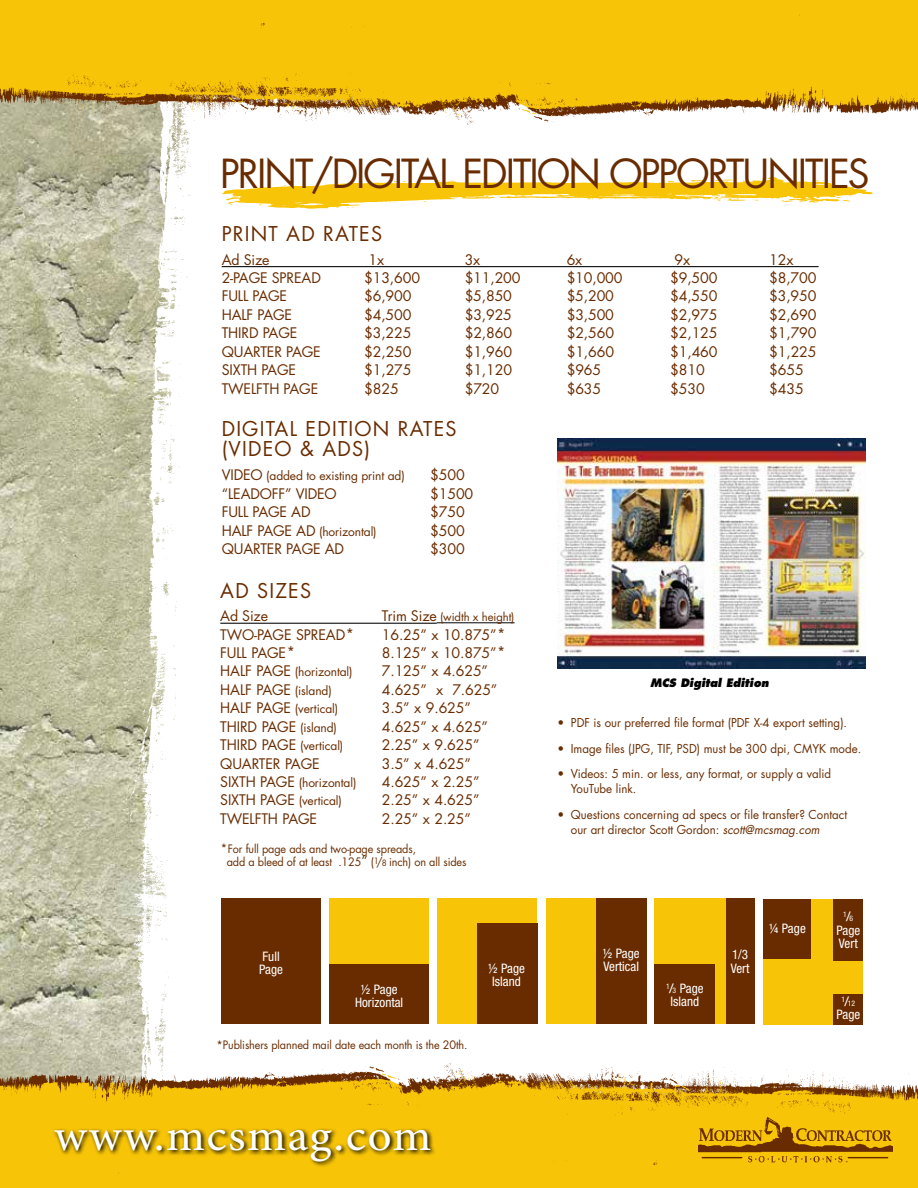
<style>
.page{position:relative;width:918px;height:1188px;background:#fff}
.page>*{position:absolute;margin:0;border:0;box-sizing:border-box;transform-origin:0 0}
.t1{font:45px "Minion Pro";letter-spacing:.03em;color:#fff;scale:1.06 1}
.t2{font:39px "Futura";letter-spacing:-.05em;color:#692c00}
.t3{font:19.8px/19.8px "Futura";letter-spacing:.06em;color:#692c00}
.t4{font:14.1px "Futura";letter-spacing:-.01em;color:#692c00}
.t5{font:condensed 13.05px/13px "Helvetica Neue";color:#fff}
.t6{font:condensed 13.05px/13px "Helvetica Neue";color:#fff;text-align:center;scale:1.25 1}
.t7{font:12px/15px "Futura";color:#692c00;scale:.96 1}
.t8{font:12px "Futura";color:#692c00}
.t9{font:11.4px/13.5px "Futura";letter-spacing:-.01em;color:#692c00;scale:.96 1}
.t10{font:11.4px "Futura";letter-spacing:-.01em;color:#692c00}
.t11{font:italic 800 11.4px "Futura";letter-spacing:-.01em;color:#000;scale:.96 1}
.t12{font:condensed 7.65px "Helvetica Neue";color:#fff}
.s1{font-size:14.1px}
.s2{font-weight:700}
.s3{font-size:12px}
.s4{font-size:8.55px}
.s5{font-style:italic}
.s6{font-size:7.65px}
.s7{font-size:13.05px}
</style>
<div class="page">
<img style="left:222px;top:177px;width:651px;height:32px">
<img style="left:0;top:135px;width:109px;height:918px">
<img style="left:109px;top:135px;width:82px;height:918px">
<hr style="left:220px;top:623px;width:217px;height:1px;background:#000">
<hr style="left:437px;top:622px;width:78px;height:1px;background:#000">
<hr style="left:222px;top:266px;width:597px;height:1px;background:#000">
<div style="left:221px;top:899px;width:100px;height:125px;background:#692c00"></div>
<div style="left:438px;top:899px;width:99px;height:125px;background:#f7c407"></div>
<div style="left:477px;top:924px;width:60px;height:100px;background:#692c00"></div>
<div style="left:546px;top:899px;width:100px;height:125px;background:#f7c407"></div>
<div style="left:596px;top:899px;width:50px;height:125px;background:#692c00"></div>
<div style="left:329px;top:899px;width:100px;height:125px;background:#f7c407"></div>
<div style="left:329px;top:964px;width:100px;height:60px;background:#692c00"></div>
<div style="left:763px;top:899px;width:100px;height:125px;background:#f7c407"></div>
<div style="left:763px;top:899px;width:48px;height:60px;background:#692c00"></div>
<div style="left:833px;top:899px;width:30px;height:61px;background:#692c00"></div>
<div style="left:833px;top:994px;width:30px;height:30px;background:#692c00"></div>
<div style="left:654px;top:899px;width:100px;height:125px;background:#f7c407"></div>
<div style="left:654px;top:964px;width:61px;height:60px;background:#692c00"></div>
<div style="left:726px;top:899px;width:28px;height:125px;background:#692c00"></div>
<img style="left:0;top:1053px;width:163px;height:7px">
<img style="left:0;top:1060px;width:918px;height:128px">
<svg style="left:52px;top:1128px;width:385px;height:40px;background:#cca205"></svg>
<img style="left:0;top:128px;width:190px;height:7px">
<img style="left:0;top:0;width:918px;height:128px">
<img style="left:557px;top:439px;width:308px;height:230px">
<img style="left:699px;top:1117px;width:193px;height:47px">
<h2 class="t2" style="left:220px;top:147px;width:651px">PRINT/DIGITAL EDITION OPPORTUNITIES</h2>
<h3 class="t3" style="left:222px;top:224px;width:162px">PRINT AD RATES</h3>
<p class="t4" style="left:222px;top:250px;width:49px">Ad Size</p>
<p class="t4" style="left:368px;top:250px;width:17px">1x</p>
<p class="t4" style="left:465px;top:250px;width:17px">3x</p>
<p class="t4" style="left:567px;top:250px;width:17px">6x</p>
<p class="t4" style="left:674px;top:250px;width:17px">9x</p>
<p class="t4" style="left:769px;top:250px;width:26px">12x</p>
<p class="t4" style="left:222px;top:268px;width:101px">2-PAGE SPREAD</p>
<p class="t4" style="left:364px;top:268px;width:57px">$13,600</p>
<p class="t4" style="left:465px;top:268px;width:57px">$11,200</p>
<p class="t4" style="left:567px;top:268px;width:57px">$10,000</p>
<p class="t4" style="left:670px;top:268px;width:49px">$9,500</p>
<p class="t4" style="left:769px;top:268px;width:49px">$8,700</p>
<p class="t4" style="left:222px;top:286px;width:67px">FULL PAGE</p>
<p class="t4" style="left:364px;top:286px;width:49px">$6,900</p>
<p class="t4" style="left:465px;top:286px;width:49px">$5,850</p>
<p class="t4" style="left:567px;top:286px;width:49px">$5,200</p>
<p class="t4" style="left:670px;top:286px;width:49px">$4,550</p>
<p class="t4" style="left:769px;top:286px;width:49px">$3,950</p>
<p class="t4" style="left:222px;top:305px;width:72px">HALF PAGE</p>
<p class="t4" style="left:364px;top:305px;width:49px">$4,500</p>
<p class="t4" style="left:465px;top:305px;width:49px">$3,925</p>
<p class="t4" style="left:567px;top:305px;width:49px">$3,500</p>
<p class="t4" style="left:670px;top:305px;width:49px">$2,975</p>
<p class="t4" style="left:769px;top:305px;width:49px">$2,690</p>
<p class="t4" style="left:222px;top:323px;width:77px">THIRD PAGE</p>
<p class="t4" style="left:364px;top:323px;width:49px">$3,225</p>
<p class="t4" style="left:465px;top:323px;width:49px">$2,860</p>
<p class="t4" style="left:567px;top:323px;width:49px">$2,560</p>
<p class="t4" style="left:670px;top:323px;width:49px">$2,125</p>
<p class="t4" style="left:769px;top:323px;width:49px">$1,790</p>
<p class="t4" style="left:222px;top:342px;width:101px">QUARTER PAGE</p>
<p class="t4" style="left:364px;top:342px;width:49px">$2,250</p>
<p class="t4" style="left:465px;top:342px;width:49px">$1,960</p>
<p class="t4" style="left:567px;top:342px;width:49px">$1,660</p>
<p class="t4" style="left:670px;top:342px;width:49px">$1,460</p>
<p class="t4" style="left:769px;top:342px;width:49px">$1,225</p>
<p class="t4" style="left:222px;top:360px;width:76px">SIXTH PAGE</p>
<p class="t4" style="left:364px;top:360px;width:49px">$1,275</p>
<p class="t4" style="left:465px;top:360px;width:49px">$1,120</p>
<p class="t4" style="left:567px;top:360px;width:36px">$965</p>
<p class="t4" style="left:670px;top:360px;width:36px">$810</p>
<p class="t4" style="left:769px;top:360px;width:36px">$655</p>
<p class="t4" style="left:222px;top:379px;width:98px">TWELFTH PAGE</p>
<p class="t4" style="left:364px;top:379px;width:36px">$825</p>
<p class="t4" style="left:465px;top:379px;width:36px">$720</p>
<p class="t4" style="left:567px;top:379px;width:36px">$635</p>
<p class="t4" style="left:670px;top:379px;width:36px">$530</p>
<p class="t4" style="left:769px;top:379px;width:36px">$435</p>
<h3 class="t3" style="left:222px;top:418px;width:236px">DIGITAL EDITION RATES (VIDEO &amp; ADS)</h3>
<p class="t8" style="left:222px;top:468px;width:185px"><span class="s1">VIDEO</span> (added to existing print ad)</p>
<p class="t4" style="left:430px;top:465px;width:36px">$500</p>
<p class="t4" style="left:222px;top:484px;width:117px">“LEADOFF” VIDEO</p>
<p class="t4" style="left:430px;top:484px;width:45px">$1500</p>
<p class="t4" style="left:222px;top:502px;width:90px">FULL PAGE AD</p>
<p class="t4" style="left:430px;top:502px;width:36px">$750</p>
<p class="t8" style="left:222px;top:523px;width:156px"><span class="s1">HALF PAGE AD</span> (horizontal)</p>
<p class="t4" style="left:430px;top:521px;width:36px">$500</p>
<p class="t4" style="left:222px;top:539px;width:124px">QUARTER PAGE AD</p>
<p class="t4" style="left:430px;top:539px;width:36px">$300</p>
<h3 class="t3" style="left:220px;top:580px;width:92px">AD SIZES</h3>
<p class="t4" style="left:220px;top:606px;width:49px">Ad Size</p>
<p class="t10" style="left:382px;top:609px;width:134px"><span class="s1">Trim Size</span> (width x height)</p>
<p class="t4" style="left:220px;top:625px;width:136px">TWO-PAGE SPREAD<span class="s2">*</span></p>
<p class="t4" style="left:382px;top:625px;width:126px">16.25” x 10.875”<span class="s2">*</span></p>
<p class="t4" style="left:220px;top:643px;width:77px">FULL PAGE<span class="s2">*</span></p>
<p class="t4" style="left:382px;top:643px;width:126px">8.125” x 10.875”<span class="s2">*</span></p>
<p class="t8" style="left:220px;top:664px;width:134px"><span class="s1">HALF PAGE</span> (horizontal)</p>
<p class="t4" style="left:382px;top:661px;width:108px">7.125” x 4.625”</p>
<p class="t4" style="left:220px;top:680px;width:113px">HALF PAGE <span class="s3">(island)</span></p>
<p class="t4" style="left:382px;top:680px;width:117px">4.625” x 7.625”</p>
<p class="t8" style="left:220px;top:701px;width:119px"><span class="s1">HALF PAGE</span> (vertical)</p>
<p class="t4" style="left:382px;top:698px;width:91px">3.5” x 9.625”</p>
<p class="t4" style="left:220px;top:717px;width:118px">THIRD PAGE <span class="s3">(island)</span></p>
<p class="t4" style="left:382px;top:717px;width:108px">4.625” x 4.625”</p>
<p class="t8" style="left:220px;top:737px;width:125px"><span class="s1">THIRD PAGE</span> (vertical)</p>
<p class="t4" style="left:382px;top:735px;width:99px">2.25” x 9.625”</p>
<p class="t4" style="left:220px;top:754px;width:101px">QUARTER PAGE</p>
<p class="t4" style="left:382px;top:754px;width:91px">3.5” x 4.625”</p>
<p class="t8" style="left:220px;top:774px;width:138px"><span class="s1">SIXTH PAGE</span> (horizontal)</p>
<p class="t4" style="left:382px;top:772px;width:99px">4.625” x 2.25”</p>
<p class="t8" style="left:220px;top:793px;width:123px"><span class="s1">SIXTH PAGE</span> (vertical)</p>
<p class="t4" style="left:382px;top:790px;width:99px">2.25” x 4.625”</p>
<p class="t4" style="left:220px;top:809px;width:98px">TWELFTH PAGE</p>
<p class="t4" style="left:382px;top:809px;width:91px">2.25” x 2.25”</p>
<p class="t9" style="left:227px;top:842px;width:251px;text-indent:-6px"><span class="s2">*</span>For full page ads and two-page spreads,<br>add a bleed of at least .125<span class="s1">”</span> (<sup>1</sup>/<span class="s4">8</span> inch) on all sides</p>
<p class="t5" style="left:259px;top:950px;width:25px">Full<br>Page</p>
<p class="t5" style="left:488px;top:961px;width:38px;text-align:center">½ Page<br>Island</p>
<p class="t5" style="left:355px;top:982px;width:50px;text-align:center">½ Page<br>Horizontal</p>
<p class="t9" style="left:217px;top:1038px;width:263px">*Publishers planned mail date each month is the 20th.</p>
<h1 class="t1" style="left:54px;top:1109px;width:358px">www.mcsmag.com</h1>
<p class="t11" style="left:650px;top:675px;width:125px">MCS Digital Edition</p>
<p class="t7" style="left:557px;top:715px;width:303px">• PDF is our preferred file format (PDF X-4 export setting).</p>
<p class="t7" style="left:557px;top:740px;width:318px">• Image files (JPG, TIF, PSD) must be 300 dpi, CMYK mode.</p>
<p class="t7" style="left:571px;top:766px;width:273px;text-indent:-14px">• Videos: 5 min. or less, any format, or supply a valid<br>YouTube link.</p>
<p class="t7" style="left:571px;top:807px;width:289px;text-indent:-14px">• Questions concerning ad specs or file transfer? Contact our art director Scott Gordon: <span class="s5">scott@mcsmag.com</span></p>
<p class="t5" style="left:603px;top:947px;width:38px">½ Page<br>Vertical</p>
<p class="t6" style="left:666px;top:982px;width:31px"><sup>1</sup>/<span class="s6">3</span> Page<br>Island</p>
<p class="t5" style="left:731px;top:948px;width:20px">1/3<br>Vert</p>
<p class="t5" style="left:769px;top:922px;width:38px">¼ Page</p>
<p class="t12" style="left:843px;top:912px;width:11px">1<span class="s7">/</span>6</p>
<p class="t5" style="left:836px;top:923px;width:25px">Page<br>Vert</p>
<p class="t12" style="left:841px;top:999px;width:15px">1<span class="s7">/</span>12</p>
<p class="t5" style="left:836px;top:1008px;width:25px">Page</p>
</div>
